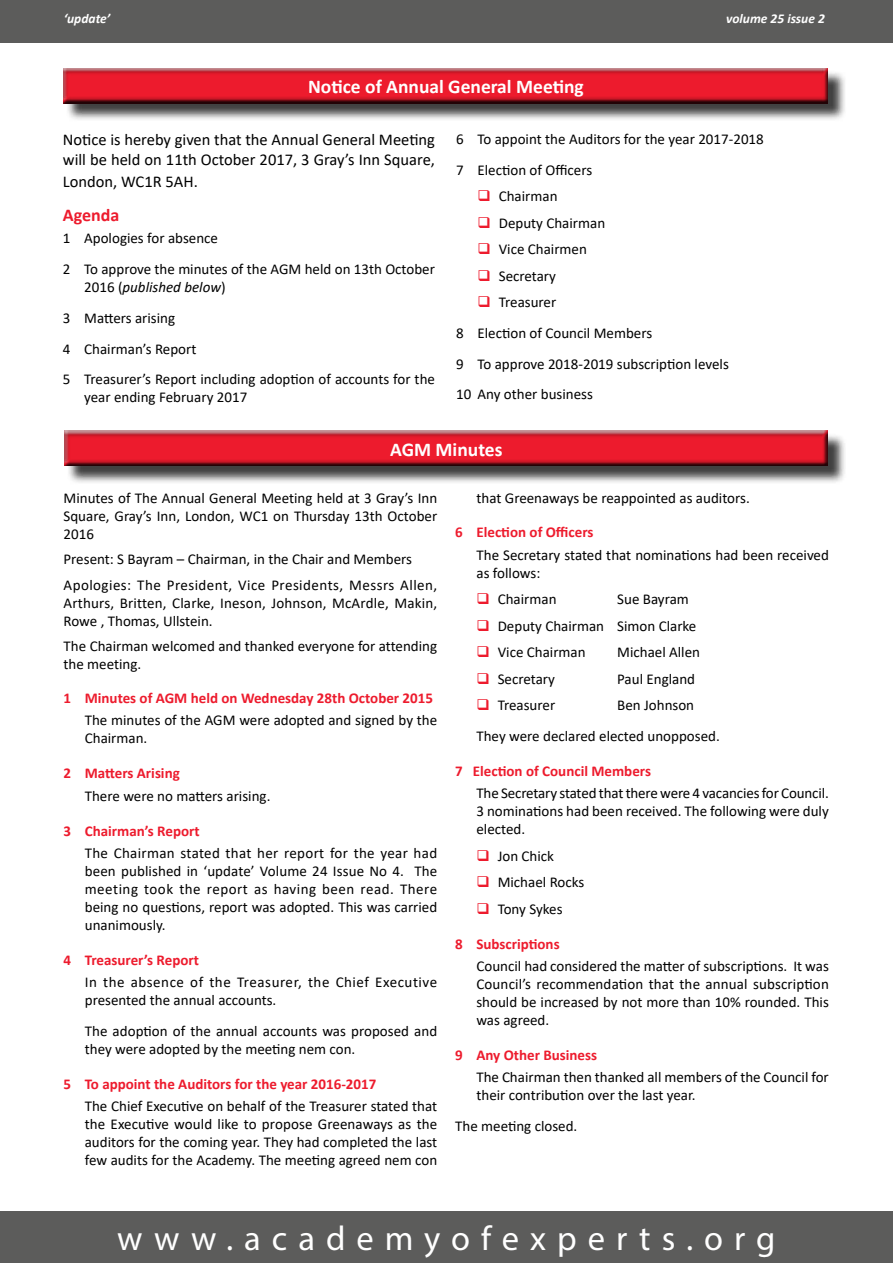
<style>
.page{position:relative;width:893px;height:1263px;background:#fff}
.page>*{position:absolute;margin:0;border:0;box-sizing:border-box;transform-origin:0 0}
.t1{font:34.5px "Myriad Pro";letter-spacing:.32em;color:#fff}
.t2{font:700 19.5px "Calibri";color:#fff}
.t3{font:700 18px "Calibri";color:#ed1b2d}
.t4{font:16.5px/19.8px "Calibri";color:#000}
.t5{font:15px/18px "Calibri";color:#000}
.t6{font:700 15px "Calibri";color:#ed1b2d}
.t7{font:15px/25.5px "Calibri";letter-spacing:.02em;color:#000}
.t8{font:15px/18px "Calibri";letter-spacing:.03em;color:#000}
.t9{font:italic 700 13.5px "Calibri";color:#fff}
.s1{font-style:italic}
</style>
<div class="page">
<div style="left:0;top:0;width:893px;height:43px;background:#5c5c5b"></div>
<div style="left:0;top:1212px;width:893px;height:51px;background:#5c5c5b"></div>
<div style="left:67px;top:433px;width:780px;height:52px;background:#000;opacity:.75"></div>
<div style="left:61px;top:430px;width:767px;height:37px;background:#000;opacity:.75"></div>
<div style="left:66px;top:70px;width:781px;height:52px;background:#000;opacity:.75"></div>
<div style="left:60px;top:67px;width:768px;height:38px;background:#000;opacity:.75"></div>
<p class="t9" style="left:64px;top:9px;width:48px">‘update’</p>
<p class="t9" style="left:726px;top:9px;width:100px">volume 25 issue 2</p>
<h2 class="t2" style="left:308px;top:73px;width:277px">Notice of Annual General Meeting</h2>
<p class="t4" style="left:63px;top:130px;width:374px">Notice is hereby given that the Annual General Meeting will be held on 11th October 2017, 3 Gray’s Inn Square,</p>
<p class="t4" style="left:63px;top:171px;width:136px">London, WC1R 5AH.</p>
<p class="t3" style="left:63px;top:202px;width:58px">Agenda</p>
<p class="t5" style="left:63px;top:223px;width:374px;line-height:30.8px">1 Apologies for absence<br>2 To approve the minutes of the AGM held on 13th October</p>
<p class="t5" style="left:63px;top:271px;width:374px;line-height:30.8px;text-indent:21px">2016 (<span class="s1">published below</span>)<br>3 Matters arising<br>4 Chairman’s Report<br>5 Treasurer’s Report including adoption of accounts for the</p>
<p class="t5" style="left:84px;top:388px;width:165px">year ending February 2017</p>
<p class="t5" style="left:456px;top:123px;width:309px;line-height:30.8px">6 To appoint the Auditors for the year 2017-2018<br>7 Election of Officers</p>
<p class="t5" style="left:499px;top:183px;width:108px;line-height:26.4px">Chairman<br>Deputy Chairman<br>Vice Chairmen<br>Secretary<br>Treasurer</p>
<p class="t5" style="left:456px;top:317px;width:274px;line-height:30.8px">8 Election of Council Members<br>9 To approve 2018-2019 subscription levels<br>10 Any other business</p>
<h2 class="t2" style="left:390px;top:435px;width:114px">AGM Minutes</h2>
<p class="t5" style="left:64px;top:488px;width:375px;text-align:justify">Minutes of The Annual General Meeting held at 3 Gray’s Inn Square, Gray’s Inn, London, WC1 on Thursday 13th October 2016</p>
<p class="t7" style="left:64px;top:546px;width:375px">Present: S Bayram – Chairman, in the Chair and Members<br>Apologies: The President, Vice Presidents, Messrs Allen,</p>
<p class="t5" style="left:64px;top:593px;width:375px">Arthurs, Britten, Clarke, Ineson, Johnson, McArdle, Makin,<br>Rowe , Thomas, Ullstein.</p>
<p class="t5" style="left:64px;top:637px;width:375px">The Chairman welcomed and thanked everyone for attending the meeting.</p>
<p class="t6" style="left:64px;top:687px;width:371px">1 Minutes of AGM held on Wednesday 28th October 2015</p>
<p class="t5" style="left:85px;top:711px;width:354px">The minutes of the AGM were adopted and signed by the<br>Chairman.</p>
<p class="t6" style="left:64px;top:763px;width:118px">2 Matters Arising</p>
<p class="t5" style="left:85px;top:786px;width:187px">There were no matters arising.</p>
<p class="t6" style="left:64px;top:820px;width:138px">3 Chairman’s Report</p>
<p class="t5" style="left:85px;top:843px;width:354px;text-align:justify">The Chairman stated that her report for the year had been published in ‘update’ Volume 24 Issue No 4. The meeting took the report as having been read. There being no questions, report was adopted. This was carried unanimously.</p>
<p class="t6" style="left:64px;top:949px;width:137px">4 Treasurer’s Report</p>
<p class="t8" style="left:85px;top:973px;width:354px">In the absence of the Treasurer, the Chief Executive presented the annual accounts.</p>
<p class="t5" style="left:85px;top:1021px;width:354px">The adoption of the annual accounts was proposed and they were adopted by the meeting nem con.</p>
<p class="t6" style="left:64px;top:1073px;width:314px">5 To appoint the Auditors for the year 2016-2017</p>
<p class="t5" style="left:85px;top:1096px;width:354px;text-align:justify">The Chief Executive on behalf of the Treasurer stated that the Executive would like to propose Greenaways as the auditors for the coming year. They had completed the last few audits for the Academy. The meeting agreed nem con</p>
<p class="t5" style="left:476px;top:488px;width:275px">that Greenaways be reappointed as auditors.</p>
<p class="t6" style="left:455px;top:522px;width:140px">6 Election of Officers</p>
<p class="t5" style="left:476px;top:545px;width:354px">The Secretary stated that nominations had been received as follows:</p>
<p class="t5" style="left:498px;top:590px;width:60px">Chairman</p>
<p class="t5" style="left:498px;top:586px;width:200px;line-height:26.4px;text-indent:120px">Sue Bayram<br>Deputy Chairman Simon Clarke<br>Vice Chairman</p>
<p class="t5" style="left:617px;top:643px;width:84px">Michael Allen</p>
<p class="t5" style="left:498px;top:669px;width:59px">Secretary</p>
<p class="t5" style="left:617px;top:669px;width:79px">Paul England</p>
<p class="t5" style="left:498px;top:696px;width:59px">Treasurer</p>
<p class="t5" style="left:476px;top:689px;width:245px;line-height:30.8px;text-indent:141px">Ben Johnson<br>They were declared elected unopposed.</p>
<p class="t6" style="left:455px;top:760px;width:197px">7 Election of Council Members</p>
<p class="t5" style="left:476px;top:784px;width:354px;text-align:justify">The Secretary stated that there were 4 vacancies for Council.<br>3 nominations had been received. The following were duly elected.</p>
<p class="t5" style="left:498px;top:842px;width:88px;line-height:26.4px">Jon Chick<br>Michael Rocks<br>Tony Sykes</p>
<p class="t6" style="left:455px;top:933px;width:106px">8 Subscriptions</p>
<p class="t5" style="left:476px;top:956px;width:354px;text-align:justify">Council had considered the matter of subscriptions. It was Council’s recommendation that the annual subscription should be increased by not more than 10% rounded. This was agreed.</p>
<p class="t6" style="left:455px;top:1044px;width:143px">9 Any Other Business</p>
<p class="t5" style="left:476px;top:1068px;width:354px">The Chairman then thanked all members of the Council for their contribution over the last year.</p>
<p class="t5" style="left:455px;top:1116px;width:124px">The meeting closed.</p>
<h1 class="t1" style="left:117px;top:1217px;width:660px">www.academyofexperts.org</h1>
</div>
